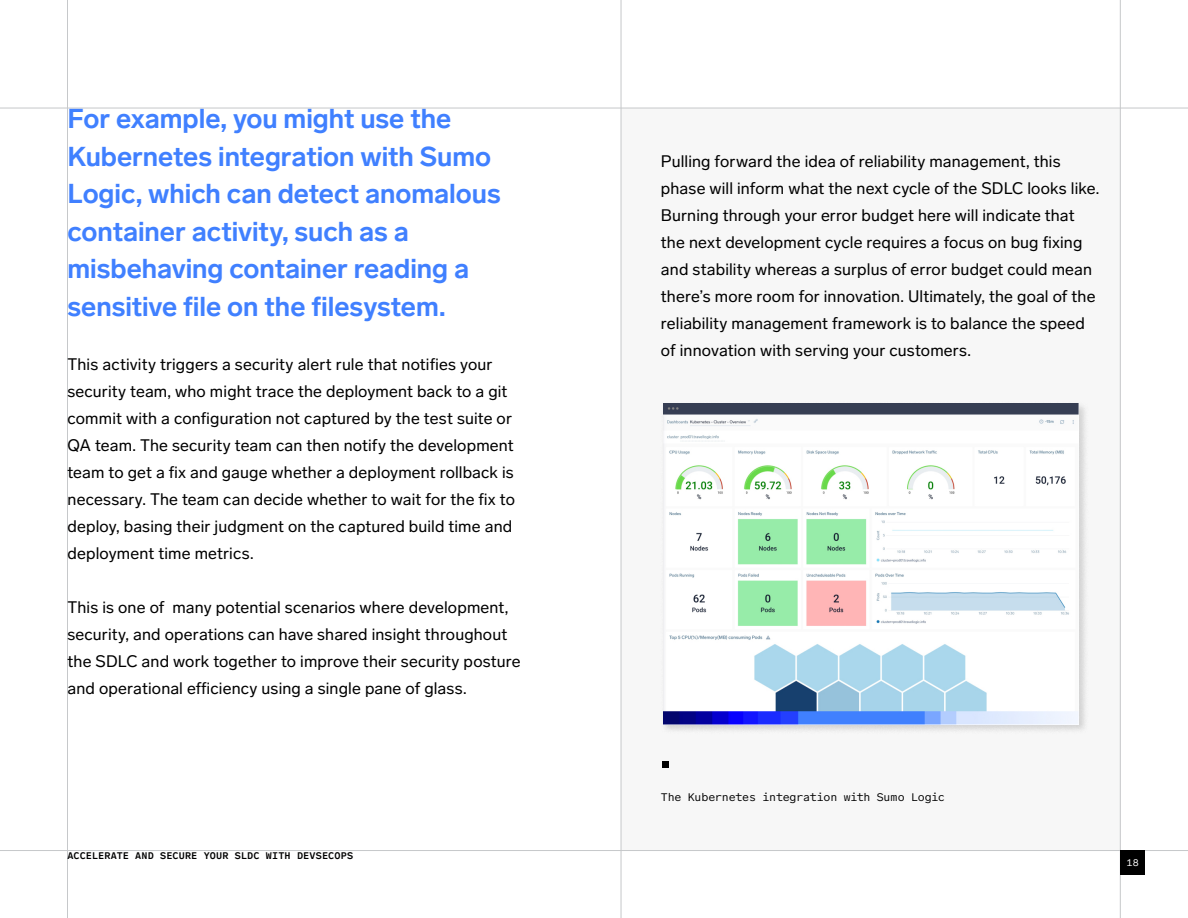
<style>
.page{position:relative;width:1188px;height:918px;background:#fff}
.page>*{position:absolute;margin:0;border:0;box-sizing:border-box;transform-origin:0 0}
.t1{font:700 27px/37.5px "Lab Grotesque";letter-spacing:-.005em;color:#4080ff}
.t2{font:16.5px/27px "Lab Grotesque";letter-spacing:.01em;color:#000}
.t3{font:12px "Lab Grotesque Mono";letter-spacing:-.015em;color:#000}
.t4{font:700 10.5px "Lab Grotesque Mono";letter-spacing:.015em;color:#000}
.t5{font:10.5px "Lab Grotesque Mono";color:#fff}
</style>
<div class="page">
<div style="left:621px;top:108px;width:499px;height:742px;background:#f7f7f7"></div>
<hr style="left:67px;top:0;width:1px;height:918px;background:#c6c8ca">
<hr style="left:621px;top:0;width:1px;height:918px;background:#c6c8ca">
<hr style="left:1120px;top:0;width:1px;height:918px;background:#c6c8ca">
<hr style="left:0;top:108px;width:1188px;height:1px;background:#c6c8ca">
<hr style="left:0;top:850px;width:1188px;height:1px;background:#c6c8ca">
<div style="left:1120px;top:851px;width:25px;height:24px;background:#000"></div>
<div style="left:660px;top:401px;width:430px;height:334px;background:#000;opacity:.15"></div>
<img style="left:663px;top:404px;width:416px;height:320px">
<svg style="left:663px;top:761px;width:6px;height:6px"></svg>
<h1 class="t1" style="left:68px;top:100px;width:435px">For example, you might use the<br>Kubernetes integration with Sumo<br>Logic, which can detect anomalous container activity, such as a misbehaving container reading a sensitive file on the filesystem.</h1>
<p class="t2" style="left:68px;top:351px;width:449px">This activity triggers a security alert rule that notifies your security team, who might trace the deployment back to a git commit with a configuration not captured by the test suite or QA team. The security team can then notify the development team to get a fix and gauge whether a deployment rollback is necessary. The team can decide whether to wait for the fix to deploy, basing their judgment on the captured build time and deployment time metrics.</p>
<p class="t2" style="left:68px;top:594px;width:455px">This is one of many potential scenarios where development, security, and operations can have shared insight throughout the SDLC and work together to improve their security posture and operational efficiency using a single pane of glass.</p>
<p class="t4" style="left:68px;top:848px;width:287px">ACCELERATE AND SECURE YOUR SLDC WITH DEVSECOPS</p>
<p class="t2" style="left:661px;top:148px;width:440px">Pulling forward the idea of reliability management, this phase will inform what the next cycle of the SDLC looks like.<br>Burning through your error budget here will indicate that the next development cycle requires a focus on bug fixing and stability whereas a surplus of error budget could mean there’s more room for innovation. Ultimately, the goal of the reliability management framework is to balance the speed of innovation with serving your customers.</p>
<p class="t3" style="left:661px;top:789px;width:285px">The Kubernetes integration with Sumo Logic</p>
<p class="t5" style="left:1126px;top:855px;width:14px">18</p>
</div>
